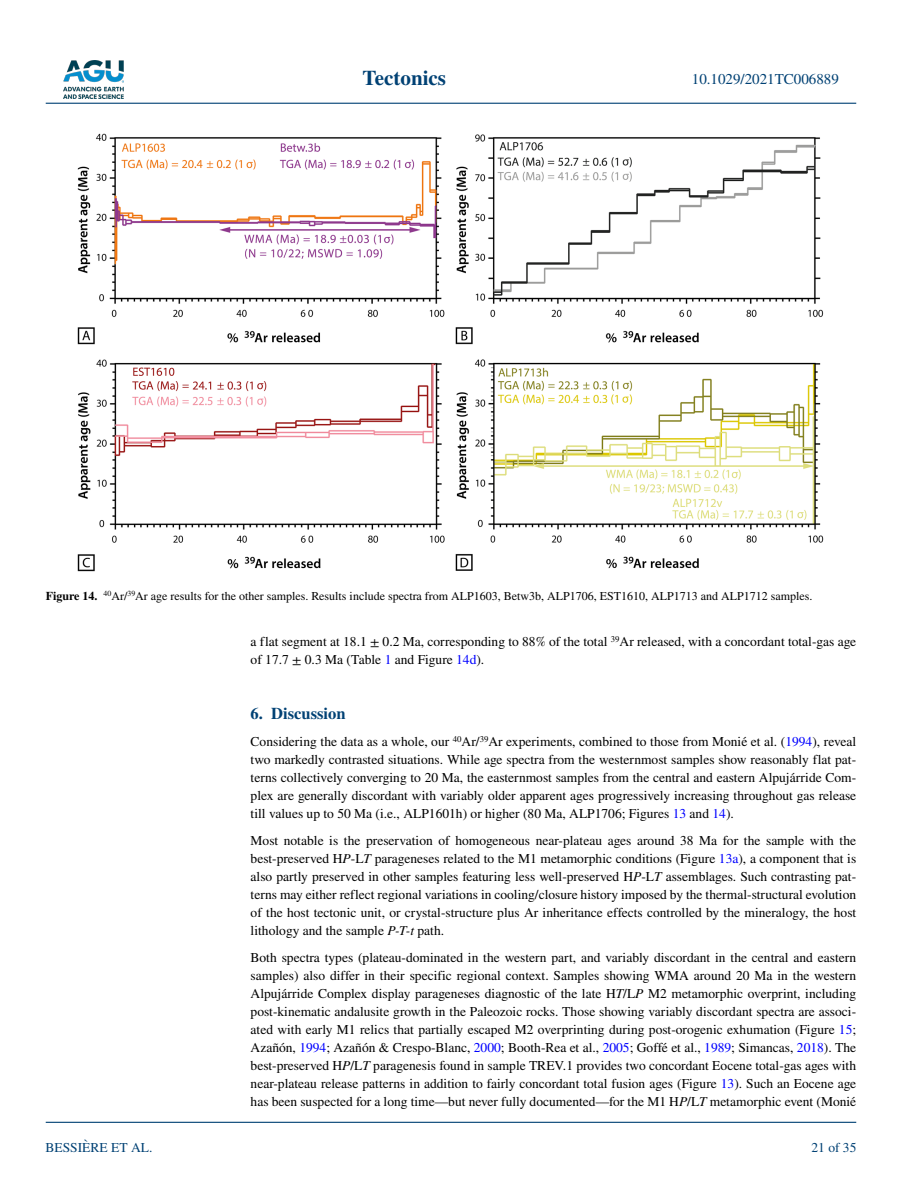
<style>
.page{position:relative;width:902px;height:1183px;background:#fff}
.page>*{position:absolute;margin:0;border:0;box-sizing:border-box;transform-origin:0 0}
.t1{font:700 21px "STIX";color:#004174}
.t2{font:700 16.5px "STIX";color:#004174}
.t3{font:15px "STIX";color:#004174}
.t4{font:13.5px/18px "STIX";color:#000;text-align:justify}
.t5{font:13.5px "STIX";color:#004174}
.t6{font:12px "STIX";color:#000}
.s1{font-weight:700}
.s2{color:#00f}
.s3{font-style:italic}
</style>
<div class="page">
<img style="left:63px;top:60px;width:60px;height:39px">
<hr style="left:46px;top:103px;width:810px;height:1px;background:#004174">
<hr style="left:46px;top:1121px;width:810px;height:1px;background:#004174">
<img style="left:77px;top:134px;width:746px;height:437px">
<h1 class="t1" style="left:362px;top:66px;width:85px">Tectonics</h1>
<p class="t3" style="left:691px;top:69px;width:149px">10.1029/2021TC006889</p>
<p class="t6" style="left:46px;top:587px;width:768px"><span class="s1">Figure 14.</span> <sup>40</sup>Ar/<sup>39</sup>Ar age results for the other samples. Results include spectra from ALP1603, Betw3b, ALP1706, EST1610, ALP1713 and ALP1712 samples.</p>
<p class="t4" style="left:250px;top:633px;width:607px">a flat segment at 18.1 ± 0.2 Ma, corresponding to 88% of the total <sup>39</sup>Ar released, with a concordant total-gas age of 17.7 ± 0.3 Ma (Table <span class="s2">1</span> and Figure <span class="s2">14d</span>).</p>
<p class="t5" style="left:45px;top:1138px;width:108px">BESSIÈRE ET AL.</p>
<p class="t2" style="left:250px;top:703px;width:96px">6. Discussion</p>
<p class="t4" style="left:250px;top:733px;width:607px">Considering the data as a whole, our <sup>40</sup>Ar/<sup>39</sup>Ar experiments, combined to those from Monié et al. (<span class="s2">1994</span>), reveal two markedly contrasted situations. While age spectra from the westernmost samples show reasonably flat pat&shy;terns collectively converging to 20 Ma, the easternmost samples from the central and eastern Alpujárride Com&shy;plex are generally discordant with variably older apparent ages progressively increasing throughout gas release till values up to 50 Ma (i.e., ALP1601h) or higher (80 Ma, ALP1706; Figures <span class="s2">13</span> and <span class="s2">14</span>).</p>
<p class="t4" style="left:250px;top:832px;width:607px">Most notable is the preservation of homogeneous near-plateau ages around 38 Ma for the sample with the best-preserved H<span class="s3">P</span>-L<span class="s3">T</span> parageneses related to the M1 metamorphic conditions (Figure <span class="s2">13a</span>), a component that is also partly preserved in other samples featuring less well-preserved H<span class="s3">P</span>-L<span class="s3">T</span> assemblages. Such contrasting pat&shy;terns may either reflect regional variations in cooling/closure history imposed by the thermal-structural evolution of the host tectonic unit, or crystal-structure plus Ar inheritance effects controlled by the mineralogy, the host lithology and the sample <span class="s3">P-T-t</span> path.</p>
<p class="t4" style="left:250px;top:949px;width:607px">Both spectra types (plateau-dominated in the western part, and variably discordant in the central and eastern samples) also differ in their specific regional context. Samples showing WMA around 20 Ma in the western Alpujárride Complex display parageneses diagnostic of the late H<span class="s3">T</span>/L<span class="s3">P</span> M2 metamorphic overprint, including post-kinematic andalusite growth in the Paleozoic rocks. Those showing variably discordant spectra are associ&shy;ated with early M1 relics that partially escaped M2 overprinting during post-orogenic exhumation (Figure <span class="s2">15</span>; Azañón, <span class="s2">1994</span>; Azañón &amp; Crespo-Blanc, <span class="s2">2000</span>; Booth-Rea et al., <span class="s2">2005</span>; Goffé et al., <span class="s2">1989</span>; Simancas, <span class="s2">2018</span>). The best-preserved H<span class="s3">P</span>/L<span class="s3">T</span> paragenesis found in sample TREV.1 provides two concordant Eocene total-gas ages with near-plateau release patterns in addition to fairly concordant total fusion ages (Figure <span class="s2">13</span>). Such an Eocene age has been suspected for a long time—but never fully documented—for the M1 H<span class="s3">P</span>/L<span class="s3">T</span> metamorphic event (Monié</p>
<p class="t5" style="left:811px;top:1138px;width:46px">21 of 35</p>
</div>
